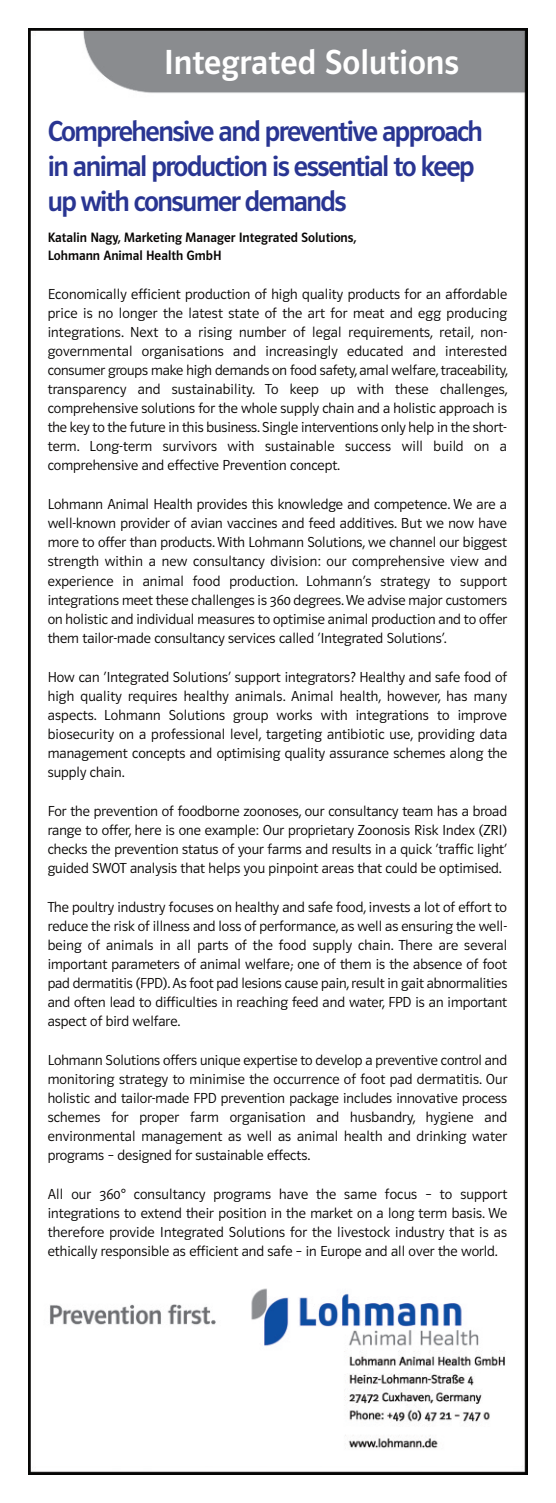
<style>
.page{position:relative;width:556px;height:1503px;background:#fff}
.page>*{position:absolute;margin:0;border:0;box-sizing:border-box;transform-origin:0 0}
.t1{font:36px "Polo 66 T Krftg";color:#fff}
.t2{font:30px/35px "Polo 66 T Krftg";letter-spacing:-.05em;color:#293592}
.t3{font:15px/19px "Polo 66 T Leicht";color:#070504;text-align:justify}
.t4{font:14px/17.8px "Polo 66 T Krftg";color:#070504}
</style>
<div class="page">
<img style="left:28px;top:28px;width:499px;height:1446px">
<h1 class="t1" style="left:164px;top:40px;width:297px">Integrated Solutions</h1>
<h2 class="t2" style="left:48px;top:113px;width:436px">Comprehensive and preventive approach in animal production is essential to keep up with consumer demands</h2>
<p class="t4" style="left:48px;top:228px;width:310px">Katalin Nagy, Marketing Manager Integrated Solutions,<br>Lohmann Animal Health GmbH</p>
<p class="t3" style="left:48px;top:284px;width:462px">Economically efficient production of high quality products for an affordable price is no longer the latest state of the art for meat and egg producing integrations. Next to a rising number of legal requirements, retail, non&shy;governmental organisations and increasingly educated and interested consumer groups make high demands on food safety, amal welfare, traceability, transparency and sustainability. To keep up with these challenges, comprehensive solutions for the whole supply chain and a holistic approach is the key to the future in this business. Single interventions only help in the short&shy;term. Long-term survivors with sustainable success will build on a comprehensive and effective Prevention concept.</p>
<p class="t3" style="left:48px;top:494px;width:461px">Lohmann Animal Health provides this knowledge and competence. We are a well-known provider of avian vaccines and feed additives. But we now have more to offer than products. With Lohmann Solutions, we channel our biggest strength within a new consultancy division: our comprehensive view and experience in animal food production. Lohmann’s strategy to support integrations meet these challenges is 360 degrees. We advise major customers on holistic and individual measures to optimise animal production and to offer them tailor-made consultancy services called ‘Integrated Solutions’.</p>
<p class="t3" style="left:48px;top:667px;width:461px">How can ‘Integrated Solutions’ support integrators? Healthy and safe food of high quality requires healthy animals. Animal health, however, has many aspects. Lohmann Solutions group works with integrations to improve biosecurity on a professional level, targeting antibiotic use, providing data management concepts and optimising quality assurance schemes along the supply chain.</p>
<p class="t3" style="left:48px;top:801px;width:461px">For the prevention of foodborne zoonoses, our consultancy team has a broad range to offer, here is one example: Our proprietary Zoonosis Risk Index (ZRI) checks the prevention status of your farms and results in a quick ‘traffic light’ guided SWOT analysis that helps you pinpoint areas that could be optimised.</p>
<p class="t3" style="left:48px;top:897px;width:461px">The poultry industry focuses on healthy and safe food, invests a lot of effort to reduce the risk of illness and loss of performance, as well as ensuring the well&shy;being of animals in all parts of the food supply chain. There are several important parameters of animal welfare; one of them is the absence of foot pad dermatitis (FPD). As foot pad lesions cause pain, result in gait abnormalities and often lead to difficulties in reaching feed and water, FPD is an important aspect of bird welfare.</p>
<p class="t3" style="left:48px;top:1050px;width:461px">Lohmann Solutions offers unique expertise to develop a preventive control and monitoring strategy to minimise the occurrence of foot pad dermatitis. Our holistic and tailor-made FPD prevention package includes innovative process schemes for proper farm organisation and husbandry, hygiene and environmental management as well as animal health and drinking water programs – designed for sustainable effects.</p>
<p class="t3" style="left:48px;top:1184px;width:461px">All our 360° consultancy programs have the same focus – to support integrations to extend their position in the market on a long term basis. We therefore provide Integrated Solutions for the livestock industry that is as ethically responsible as efficient and safe – in Europe and all over the world.</p>
</div>
